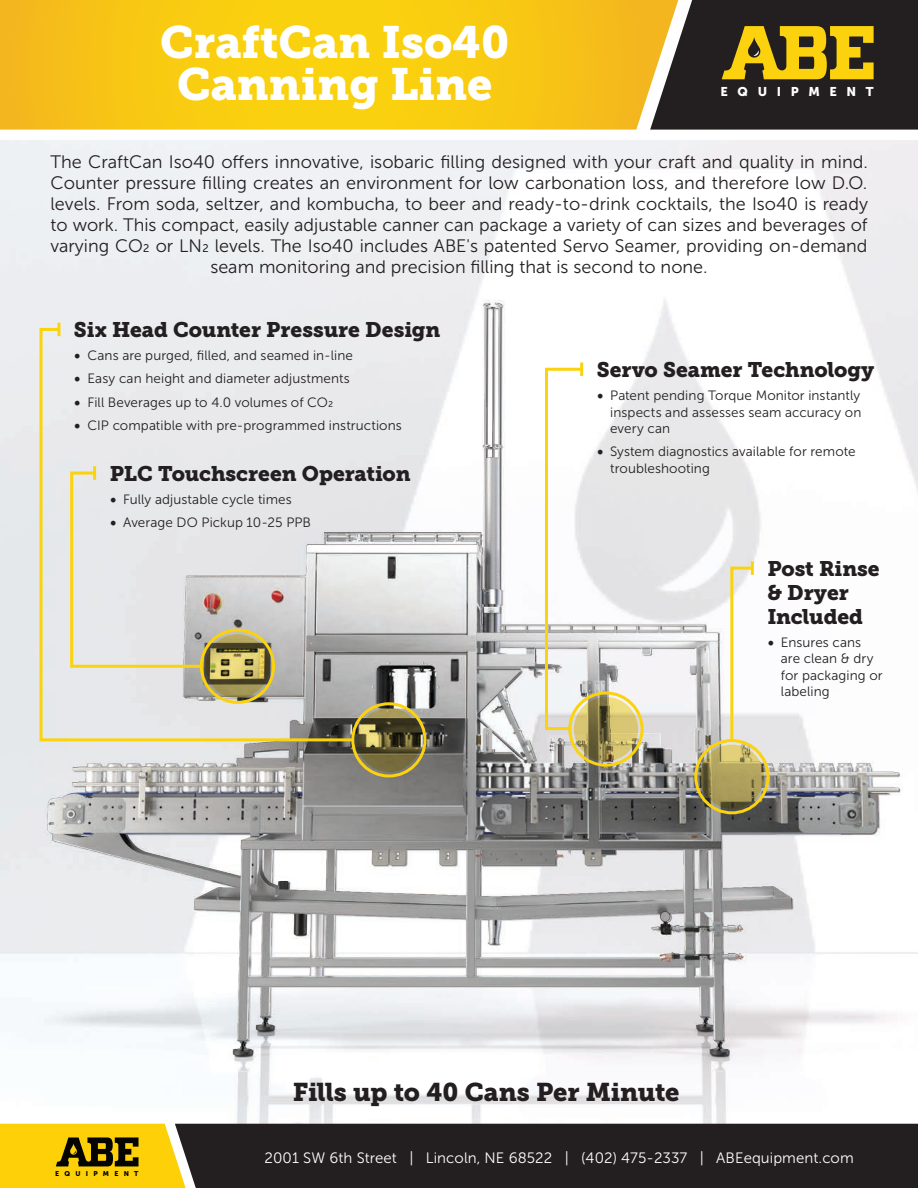
<style>
.page{position:relative;width:918px;height:1188px;background:#fff}
.page>*{position:absolute;margin:0;border:0;box-sizing:border-box;transform-origin:0 0}
.t1{font:45px/42px "Museo Slab 900";color:#fff;text-align:center}
.t2{font:25.5px "Museo Slab 900";letter-spacing:-.005em;color:#231f20}
.t3{font:21px/24px "Museo Slab 900";letter-spacing:-.005em;color:#231f20}
.t4{font:18px/21px "Museo Sans 300";color:#231f20;text-align:center}
.t5{font:15px "Museo Sans 300";letter-spacing:.005em;color:#fff}
.t6{font:13.5px/16.5px "Museo Sans 300";letter-spacing:.005em;color:#231f20}
.t7{font:12.6px "Museo Sans 900";letter-spacing:.76em;color:#fff}
.t8{font:6.9px "Museo Sans 900";letter-spacing:.76em;color:#040503}
.s1{font-family:"Minion Pro";font-size:18px}
</style>
<div class="page">
<img style="left:31px;top:294px;width:879px;height:768px">
<svg style="left:574px;top:697px;width:64px;height:64px;background:#a99b5a"></svg>
<div style="left:568px;top:691px;width:76px;height:76px;border:3px solid #fad20e;border-radius:50%"></div>
<svg style="left:700px;top:745px;width:64px;height:64px;background:#a69858"></svg>
<div style="left:694px;top:739px;width:75px;height:75px;border:3px solid #fad20e;border-radius:50%"></div>
<svg style="left:357px;top:708px;width:64px;height:64px;background:#6a6238"></svg>
<div style="left:351px;top:702px;width:76px;height:76px;border:3px solid #fad20e;border-radius:50%"></div>
<svg style="left:543px;top:363px;width:42px;height:369px"></svg>
<svg style="left:38px;top:326px;width:318px;height:417px;background:#dcdbd5"></svg>
<svg style="left:57px;top:323px;width:3px;height:13px"></svg>
<svg style="left:69px;top:470px;width:135px;height:199px;background:#e4e3de"></svg>
<hr style="left:93px;top:466px;width:3px;height:14px;background:#fad20e">
<svg style="left:729px;top:565px;width:26px;height:179px"></svg>
<hr style="left:751px;top:561px;width:3px;height:14px;background:#fad20e">
<svg style="left:0;top:0;width:650px;height:130px;background:#f8c815"></svg>
<svg style="left:650px;top:0;width:268px;height:130px;background:#544928"></svg>
<div style="left:194px;top:1124px;width:724px;height:64px;background:#231f20"></div>
<svg style="left:0;top:1124px;width:194px;height:64px;background:#d5b215"></svg>
<h1 class="t1" style="left:160px;top:22px;width:351px">CraftCan Iso40<br>Canning Line</h1>
<p class="t7" style="left:721px;top:85px;width:155px">EQUIPMENT</p>
<p class="t4" style="left:50px;top:151px;width:819px">The CraftCan Iso40 offers innovative, isobaric filling designed with your craft and quality in mind.<br>Counter pressure filling creates an environment for low carbonation loss, and therefore low D.O. levels. From soda, seltzer, and kombucha, to beer and ready-to-drink cocktails, the Iso40 is ready to work. This compact, easily adjustable canner can package a variety of can sizes and beverages of varying CO2 or LN2 levels. The Iso40 includes ABE's patented Servo Seamer, providing on-demand seam monitoring and precision filling that is second to none.</p>
<p class="t3" style="left:74px;top:318px;width:368px">Six Head Counter Pressure Design</p>
<p class="t6" style="left:74px;top:347px;width:281px"><span class="s1">•</span> Cans are purged, filled, and seamed in-line</p>
<p class="t6" style="left:74px;top:371px;width:277px"><span class="s1">•</span> Easy can height and diameter adjustments</p>
<p class="t6" style="left:74px;top:394px;width:261px"><span class="s1">•</span> Fill Beverages up to 4.0 volumes of CO2</p>
<p class="t6" style="left:74px;top:417px;width:329px"><span class="s1">•</span> CIP compatible with pre-programmed instructions</p>
<p class="t3" style="left:110px;top:462px;width:302px">PLC Touchscreen Operation</p>
<p class="t6" style="left:110px;top:491px;width:184px"><span class="s1">•</span> Fully adjustable cycle times</p>
<p class="t6" style="left:110px;top:515px;width:203px"><span class="s1">•</span> Average DO Pickup 10-25 PPB</p>
<p class="t3" style="left:597px;top:358px;width:279px">Servo Seamer Technology</p>
<p class="t6" style="left:610px;top:387px;width:253px;text-align:justify;text-indent:-14px"><span class="s1">•</span> Patent pending Torque Monitor instantly inspects and assesses seam accuracy on every can</p>
<p class="t6" style="left:610px;top:444px;width:247px;text-indent:-14px"><span class="s1">•</span> System diagnostics available for remote troubleshooting</p>
<p class="t3" style="left:767px;top:556px;width:114px">Post Rinse &amp; Dryer<br>Included</p>
<p class="t6" style="left:781px;top:634px;width:103px;text-indent:-13px"><span class="s1">•</span> Ensures cans are clean &amp; dry for packaging or labeling</p>
<h2 class="t2" style="left:293px;top:1077px;width:388px">Fills up to 40 Cans Per Minute</h2>
<p class="t8" style="left:55px;top:1169px;width:85px">EQUIPMENT</p>
<p class="t5" style="left:265px;top:1149px;width:591px">2001 SW 6th Street | Lincoln, NE 68522 | (402) 475-2337 | ABEequipment.com</p>
</div>
